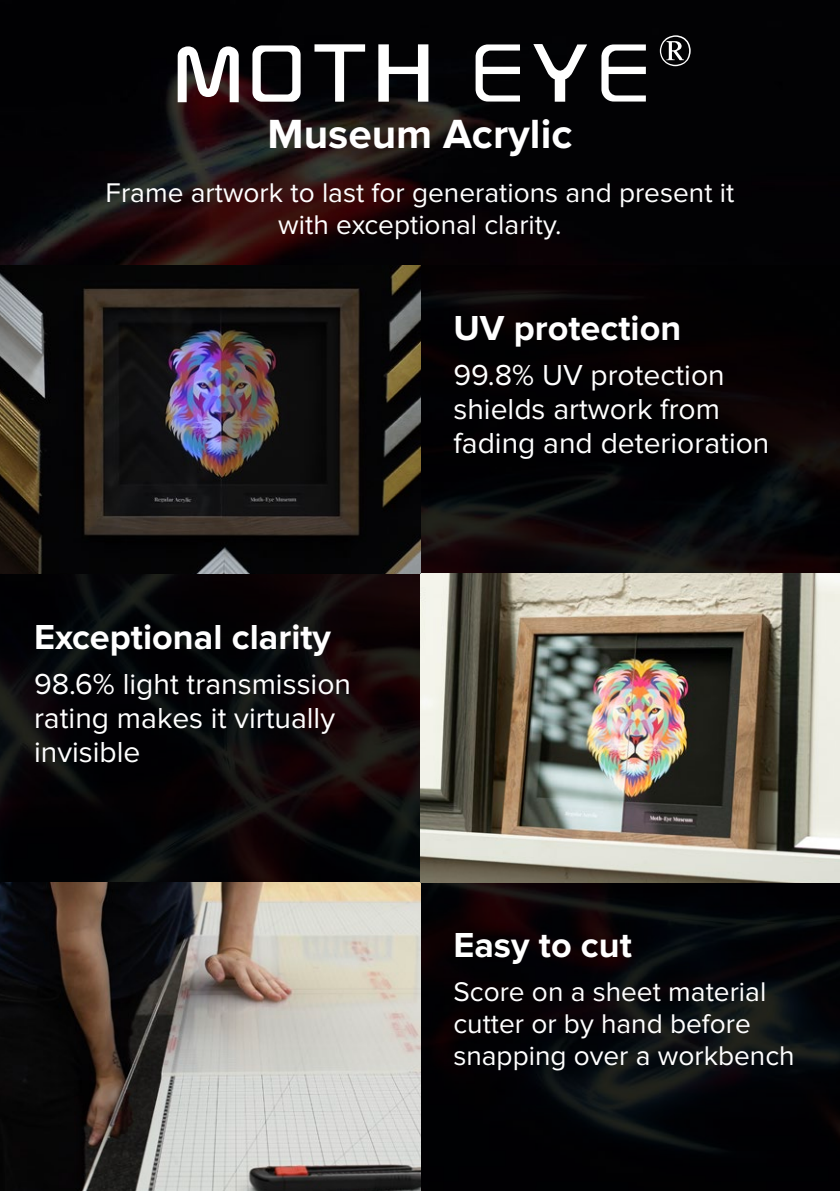
<style>
.page{position:relative;width:840px;height:1191px;background:#fff}
.page>*{position:absolute;margin:0;border:0;box-sizing:border-box;transform-origin:0 0}
.t1{font:700 42.2px "Proxima Nova";color:#fff}
.t2{font:700 36px "Proxima Nova";color:#fff}
.t3{font:30px/34px "Proxima Nova";color:#fff}
.t4{font:28px/32px "Proxima Nova";color:#fff;text-align:center}
</style>
<div class="page">
<img style="left:0;top:0;width:839px;height:265px">
<svg style="left:420px;top:882px;width:419px;height:309px;background:#070609"></svg>
<svg style="left:0;top:574px;width:420px;height:308px;background:#0a0608"></svg>
<svg style="left:420px;top:265px;width:419px;height:309px;background:#070406"></svg>
<img style="left:0;top:882px;width:420px;height:309px">
<img style="left:420px;top:574px;width:419px;height:308px">
<img style="left:0;top:265px;width:420px;height:309px">
<svg style="left:659px;top:35px;width:31px;height:31px"></svg>
<svg style="left:314px;top:44px;width:51px;height:58px"></svg>
<svg style="left:378px;top:44px;width:50px;height:58px"></svg>
<svg style="left:252px;top:45px;width:48px;height:57px"></svg>
<svg style="left:475px;top:44px;width:44px;height:58px"></svg>
<svg style="left:601px;top:44px;width:44px;height:58px"></svg>
<svg style="left:533px;top:44px;width:53px;height:58px"></svg>
<svg style="left:177px;top:46px;width:61px;height:56px"></svg>
<p class="t1" style="left:267px;top:110px;width:306px">Museum Acrylic</p>
<p class="t4" style="left:106px;top:177px;width:630px">Frame artwork to last for generations and present it with exceptional clarity.</p>
<p class="t2" style="left:34px;top:616px;width:298px">Exceptional clarity</p>
<p class="t3" style="left:34px;top:667px;width:318px">98.6% light transmission rating makes it virtually invisible</p>
<p class="t2" style="left:453px;top:307px;width:229px">UV protection</p>
<p class="t3" style="left:453px;top:359px;width:317px">99.8% UV protection shields artwork from fading and deterioration</p>
<p class="t2" style="left:453px;top:924px;width:180px">Easy to cut</p>
<p class="t4" style="left:453px;top:975px;width:343px;text-align:left">Score on a sheet material cutter or by hand before snapping over a workbench</p>
</div>
